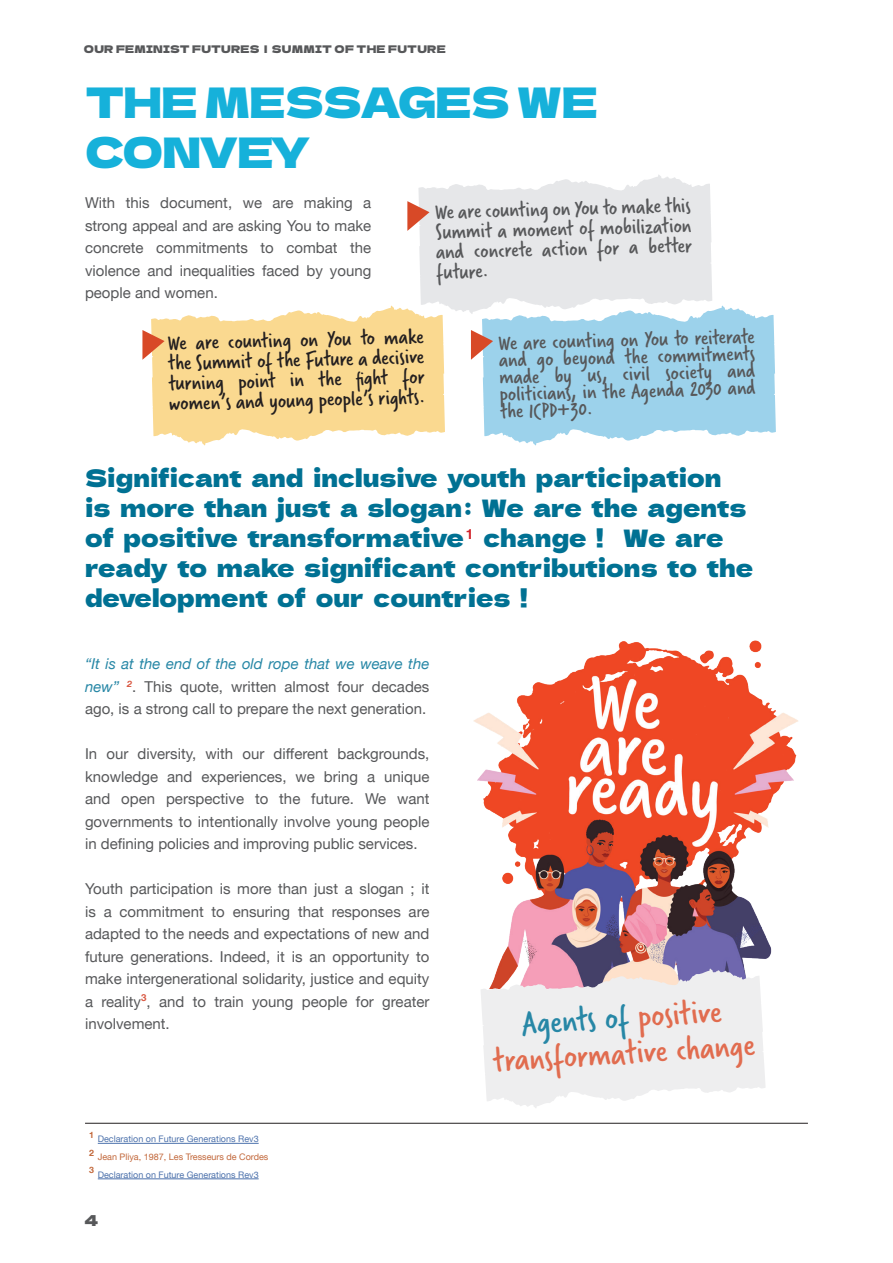
<style>
.page{position:relative;width:893px;height:1263px;background:#fff}
.page>*{position:absolute;margin:0;border:0;box-sizing:border-box;transform-origin:0 0}
.titre_1{font:42px/50.4px "Dela Gothic One";letter-spacing:-.02em;color:#16b1da}
.t1{font:36px/35.8px "Verveine";color:#e16c4f;text-align:center}
.EMPHASE{font:24px/30px "Dela Gothic One";color:#007193}
.t2{font:22.8px/20px "Verveine";color:#231f20;text-align:justify}
.t3{font:22.8px/20.4px "Verveine";color:#57585a;text-align:justify}
.t4{font:22.5px/16.8px "Verveine";color:#57585a;text-align:justify}
.t5{font:15px/22.5px "Helvetica Neue LT";color:#57585a;text-align:justify}
.t6{font:15px "Dela Gothic One";color:#57585a}
.t7{font:10.5px "Dela Gothic One";letter-spacing:.02em;color:#57585a}
.t8{font:9px "Helvetica Neue LT";color:#4d72ac}
.t9{font:9px "Helvetica Neue LT";color:#c2683b}
.t10{font:700 8.7px "Helvetica Neue LT";color:#c2683b}
.s1{font-style:italic;color:#2787a6}
.s2{color:#2787a6}
</style>
<div class="page">
<hr style="left:85px;top:1123px;width:723px;height:1px;background:#231f20">
<hr style="left:98px;top:1143px;width:161px;height:1px;background:#4d72ac">
<hr style="left:98px;top:1178px;width:161px;height:1px;background:#4d72ac">
<img style="left:473px;top:640px;width:325px;height:326px">
<svg style="left:481px;top:966px;width:284px;height:142px;background:#ece7e9"></svg>
<svg style="left:142px;top:175px;width:634px;height:271px"></svg>
<p class="t7" style="left:84px;top:41px;width:363px">OUR FEMINIST FUTURES | SUMMIT OF THE FUTURE</p>
<p class="titre_1" style="left:85px;top:74px;width:515px">THE MESSAGES WE<br>CONVEY</p>
<p class="t5" style="left:85px;top:192px;width:288px">With this document, we are making a strong appeal and are asking You to make concrete commitments to combat the violence and inequalities faced by young people and women.</p>
<p class="t3" style="left:435px;top:201px;width:258px;rotate:-1deg">We are counting on You to make this Summit a moment of mobilization and concrete action for a better future.</p>
<p class="t2" style="left:167px;top:332px;width:258px;rotate:-1deg">We are counting on You to make the Summit of the Future a decisive turning point in the fi ght for women’s and young people’s rights.</p>
<p class="t4" style="left:498px;top:336px;width:258px;rotate:-2deg">We are counting on You to reiterate and go beyond the commitments made by us, civil society and politicians, in the Agenda 2030 and the ICPD+30.</p>
<p class="EMPHASE" style="left:85px;top:462px;width:670px">Significant and inclusive youth participation<br>is more than just a slogan : We are the agents of positive transformative<sup>1</sup> change ! We are ready to make significant contributions to the development of our countries !</p>
<p class="t5" style="left:85px;top:652px;width:346px"><span class="s1">“It is at the end of the old rope that we weave the new”</span> <sup>2</sup>. This quote, written almost four decades ago, is a strong call to prepare the next generation.</p>
<p class="t5" style="left:85px;top:742px;width:346px">In our diversity, with our different backgrounds, knowledge and experiences, we bring a unique and open perspective to the future. We want governments to intentionally involve young people in defining policies and improving public services.</p>
<p class="t5" style="left:85px;top:877px;width:346px">Youth participation is more than just a slogan ; it is a commitment to ensuring that responses are adapted to the needs and expectations of new and future generations. Indeed, it is an opportunity to make intergenerational solidarity, justice and equity a reality<sup>3</sup>, and to train young people for greater involvement.</p>
<p class="t10" style="left:89px;top:1129px;width:6px">1</p>
<p class="t8" style="left:98px;top:1134px;width:162px">Declaration on Future Generations Rev3</p>
<p class="t10" style="left:89px;top:1147px;width:6px">2</p>
<p class="t9" style="left:98px;top:1151px;width:172px">Jean Pliya, 1987, Les Tresseurs de Cordes</p>
<p class="t10" style="left:89px;top:1165px;width:6px">3</p>
<p class="t8" style="left:98px;top:1169px;width:162px">Declaration on Future Generations Rev3</p>
<p class="t6" style="left:84px;top:1209px;width:15px">4</p>
<p class="t1" style="left:489px;top:1008px;width:264px;rotate:-4deg"><span class="s2">Agents of</span> positive transformative change</p>
</div>
